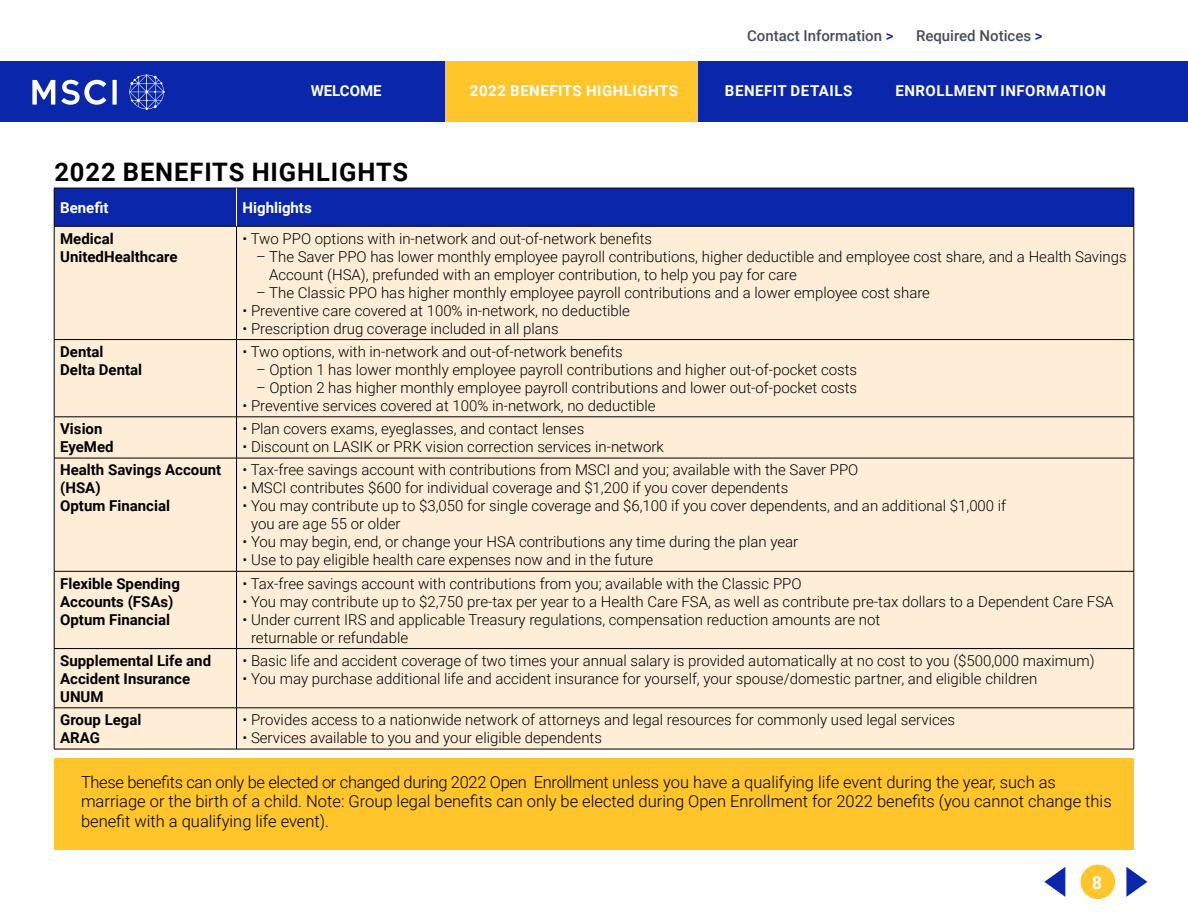
<style>
.page{position:relative;width:1188px;height:918px;background:#fff}
.page>*{position:absolute;margin:0;border:0;box-sizing:border-box;transform-origin:0 0}
.t1{font:700 25.5px "Roboto";letter-spacing:.035em;color:#000}
.t2{font:700 18px "Roboto";color:#fff}
.t3{font:300 16.5px/19.5px "Roboto";color:#000}
.t4{font:300 15px/18px "Roboto";color:#000}
.t5{font:700 15px/18px "Roboto";color:#000}
.t6{font:700 15px "Roboto";letter-spacing:.035em;color:#fff}
.t7{font:500 15px "Roboto";color:#454f58}
.t8{font:700 15px "Roboto";color:#fff}
.s1{color:#0a26aa}
</style>
<div class="page">
<div style="left:0;top:61px;width:1188px;height:61px;background:#0a26aa"></div>
<svg style="left:32px;top:80px;width:23px;height:25px"></svg>
<svg style="left:113px;top:80px;width:4px;height:25px"></svg>
<svg style="left:61px;top:80px;width:45px;height:25px"></svg>
<svg style="left:129px;top:75px;width:36px;height:35px"></svg>
<div style="left:446px;top:61px;width:252px;height:61px;background:#ffc52b"></div>
<div style="left:1081px;top:865px;width:34px;height:34px;background:#ffc52b;border-radius:50%"></div>
<svg style="left:1126px;top:867px;width:21px;height:30px"></svg>
<svg style="left:1044px;top:867px;width:21px;height:30px"></svg>
<div style="left:55px;top:189px;width:1079px;height:37px;background:#0a26aa"></div>
<div style="left:55px;top:227px;width:1079px;height:522px;background:#feeed8"></div>
<hr style="left:54px;top:188px;width:183px;height:1px;background:#000">
<hr style="left:54px;top:188px;width:1px;height:38px;background:#000">
<hr style="left:237px;top:188px;width:897px;height:1px;background:#000">
<hr style="left:1134px;top:188px;width:1px;height:38px;background:#000">
<hr style="left:54px;top:226px;width:183px;height:1px;background:#000">
<hr style="left:237px;top:226px;width:897px;height:1px;background:#000">
<hr style="left:236px;top:188px;width:1px;height:38px;background:#fff">
<hr style="left:54px;top:226px;width:1px;height:113px;background:#000">
<hr style="left:236px;top:226px;width:1px;height:113px;background:#000">
<hr style="left:1134px;top:226px;width:1px;height:113px;background:#000">
<hr style="left:54px;top:339px;width:183px;height:1px;background:#000">
<hr style="left:54px;top:340px;width:1px;height:77px;background:#000">
<hr style="left:237px;top:339px;width:897px;height:1px;background:#000">
<hr style="left:236px;top:340px;width:1px;height:77px;background:#000">
<hr style="left:1134px;top:340px;width:1px;height:77px;background:#000">
<hr style="left:54px;top:417px;width:183px;height:1px;background:#000">
<hr style="left:54px;top:417px;width:1px;height:41px;background:#000">
<hr style="left:237px;top:417px;width:897px;height:1px;background:#000">
<hr style="left:236px;top:417px;width:1px;height:41px;background:#000">
<hr style="left:1134px;top:417px;width:1px;height:41px;background:#000">
<hr style="left:54px;top:572px;width:1px;height:76px;background:#000">
<hr style="left:236px;top:572px;width:1px;height:76px;background:#000">
<hr style="left:1134px;top:572px;width:1px;height:76px;background:#000">
<hr style="left:54px;top:648px;width:183px;height:1px;background:#000">
<hr style="left:54px;top:649px;width:1px;height:59px;background:#000">
<hr style="left:237px;top:648px;width:897px;height:1px;background:#000">
<hr style="left:236px;top:649px;width:1px;height:59px;background:#000">
<hr style="left:1134px;top:649px;width:1px;height:59px;background:#000">
<hr style="left:54px;top:708px;width:183px;height:1px;background:#000">
<hr style="left:54px;top:708px;width:1px;height:41px;background:#000">
<hr style="left:237px;top:708px;width:897px;height:1px;background:#000">
<hr style="left:236px;top:708px;width:1px;height:41px;background:#000">
<hr style="left:1134px;top:708px;width:1px;height:41px;background:#000">
<hr style="left:54px;top:458px;width:183px;height:1px;background:#000">
<hr style="left:54px;top:458px;width:1px;height:113px;background:#000">
<hr style="left:237px;top:458px;width:897px;height:1px;background:#000">
<hr style="left:236px;top:458px;width:1px;height:113px;background:#000">
<hr style="left:1134px;top:458px;width:1px;height:113px;background:#000">
<hr style="left:54px;top:571px;width:183px;height:1px;background:#000">
<hr style="left:54px;top:749px;width:183px;height:1px;background:#000">
<hr style="left:237px;top:571px;width:897px;height:1px;background:#000">
<hr style="left:237px;top:749px;width:897px;height:1px;background:#000">
<div style="left:54px;top:758px;width:1080px;height:92px;background:#ffc52b"></div>
<p class="t8" style="left:311px;top:81px;width:72px">WELCOME</p>
<p class="t6" style="left:470px;top:81px;width:210px">2022 BENEFITS HIGHLIGHTS</p>
<p class="t7" style="left:747px;top:25px;width:148px">Contact Information <span class="s1">&gt;</span></p>
<p class="t7" style="left:916px;top:25px;width:128px">Required Notices <span class="s1">&gt;</span></p>
<p class="t6" style="left:725px;top:81px;width:129px">BENEFIT DETAILS</p>
<p class="t6" style="left:895px;top:81px;width:212px">ENROLLMENT INFORMATION</p>
<h1 class="t1" style="left:54px;top:154px;width:355px">2022 BENEFITS HIGHLIGHTS</h1>
<p class="t6" style="left:60px;top:197px;width:50px">Benefit</p>
<p class="t8" style="left:243px;top:197px;width:71px">Highlights</p>
<p class="t5" style="left:60px;top:229px;width:119px">Medical<br>UnitedHealthcare</p>
<p class="t4" style="left:243px;top:229px;width:411px">• Two PPO options with in-network and out-of-network benefits</p>
<p class="t4" style="left:269px;top:247px;width:859px;text-indent:-13px">– The Saver PPO has lower monthly employee payroll contributions, higher deductible and employee cost share, and a Health Savings<br>Account (HSA), prefunded with an employer contribution, to help you pay for care</p>
<p class="t4" style="left:256px;top:283px;width:676px">– The Classic PPO has higher monthly employee payroll contributions and a lower employee cost share</p>
<p class="t4" style="left:243px;top:301px;width:389px">• Preventive care covered at 100% in-network, no deductible</p>
<p class="t4" style="left:243px;top:319px;width:318px">• Prescription drug coverage included in all plans</p>
<p class="t5" style="left:60px;top:342px;width:84px">Dental<br>Delta Dental</p>
<p class="t4" style="left:243px;top:342px;width:382px">• Two options, with in-network and out-of-network benefits</p>
<p class="t4" style="left:256px;top:360px;width:603px">– Option 1 has lower monthly employee payroll contributions and higher out-of-pocket costs</p>
<p class="t4" style="left:256px;top:378px;width:603px">– Option 2 has higher monthly employee payroll contributions and lower out-of-pocket costs</p>
<p class="t4" style="left:243px;top:396px;width:415px">• Preventive services covered at 100% in-network, no deductible</p>
<p class="t5" style="left:60px;top:419px;width:55px">Vision<br>EyeMed</p>
<p class="t4" style="left:243px;top:419px;width:343px">• Plan covers exams, eyeglasses, and contact lenses</p>
<p class="t4" style="left:243px;top:437px;width:423px">• Discount on LASIK or PRK vision correction services in-network</p>
<p class="t5" style="left:60px;top:460px;width:163px">Health Savings Account (HSA)<br>Optum Financial</p>
<p class="t4" style="left:243px;top:460px;width:617px">• Tax-free savings account with contributions from MSCI and you; available with the Saver PPO</p>
<p class="t4" style="left:243px;top:478px;width:547px">• MSCI contributes $600 for individual coverage and $1,200 if you cover dependents</p>
<p class="t4" style="left:251px;top:496px;width:757px;text-indent:-8px">• You may contribute up to $3,050 for single coverage and $6,100 if you cover dependents, and an additional $1,000 if you are age 55 or older</p>
<p class="t4" style="left:243px;top:532px;width:557px">• You may begin, end, or change your HSA contributions any time during the plan year</p>
<p class="t4" style="left:243px;top:550px;width:412px">• Use to pay eligible health care expenses now and in the future</p>
<p class="t5" style="left:60px;top:574px;width:121px">Flexible Spending<br>Accounts (FSAs)<br>Optum Financial</p>
<p class="t4" style="left:243px;top:574px;width:561px">• Tax-free savings account with contributions from you; available with the Classic PPO</p>
<p class="t4" style="left:243px;top:592px;width:873px">• You may contribute up to $2,750 pre-tax per year to a Health Care FSA, as well as contribute pre-tax dollars to a Dependent Care FSA</p>
<p class="t4" style="left:251px;top:610px;width:631px;text-indent:-8px">• Under current IRS and applicable Treasury regulations, compensation reduction amounts are not returnable or refundable</p>
<p class="t5" style="left:60px;top:651px;width:152px">Supplemental Life and<br>Accident Insurance<br>UNUM</p>
<p class="t4" style="left:243px;top:651px;width:854px">• Basic life and accident coverage of two times your annual salary is provided automatically at no cost to you ($500,000 maximum)</p>
<p class="t4" style="left:243px;top:669px;width:796px">• You may purchase additional life and accident insurance for yourself, your spouse/domestic partner, and eligible children</p>
<p class="t5" style="left:60px;top:710px;width:83px">Group Legal<br>ARAG</p>
<p class="t4" style="left:243px;top:710px;width:714px">• Provides access to a nationwide network of attorneys and legal resources for commonly used legal services</p>
<p class="t4" style="left:243px;top:728px;width:361px">• Services available to you and your eligible dependents</p>
<p class="t3" style="left:81px;top:772px;width:1032px">These benefits can only be elected or changed during 2022 Open Enrollment unless you have a qualifying life event during the year, such as marriage or the birth of a child. Note: Group legal benefits can only be elected during Open Enrollment for 2022 benefits (you cannot change this benefit with a qualifying life event).</p>
<p class="t2" style="left:1092px;top:870px;width:12px">8</p>
</div>
